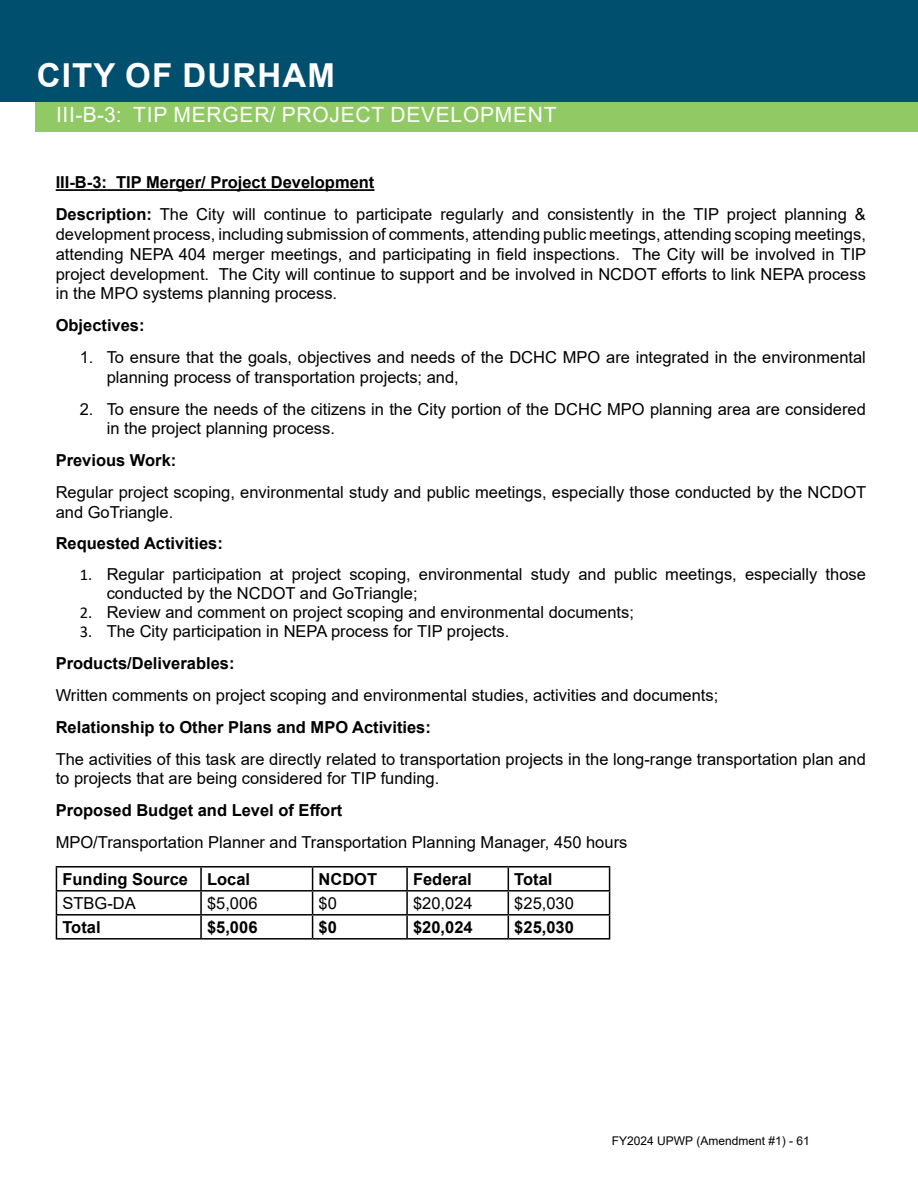
<style>
.page{position:relative;width:918px;height:1188px;background:#fff}
.page>*{position:absolute;margin:0;border:0;box-sizing:border-box;transform-origin:0 0}
.t1{font:700 33px "Arial";letter-spacing:.035em;color:#fff}
.t2{font:21px "Arial";letter-spacing:.035em;color:#fff}
.t3{font:16.5px/19.8px "Arial";color:#000}
.t4{font:700 16.5px "Arial";color:#000}
.t5{font:12px "Arial";color:#000}
.s1{font-weight:700}
.s2{font-family:"Calibri"}
</style>
<div class="page">
<div style="left:35px;top:35px;width:883px;height:97px;background:#91ca64"></div>
<hr style="left:0;top:1px;width:2px;height:101px;background:#014f6e">
<div style="left:2px;top:1px;width:916px;height:101px;background:#014f6e"></div>
<hr style="left:56px;top:189px;width:318px;height:2px;background:#000">
<hr style="left:56px;top:866px;width:145px;height:2px;background:#000">
<hr style="left:201px;top:866px;width:112px;height:2px;background:#000">
<hr style="left:200px;top:868px;width:2px;height:22px;background:#000">
<hr style="left:313px;top:866px;width:94px;height:2px;background:#000">
<hr style="left:407px;top:866px;width:101px;height:2px;background:#000">
<hr style="left:406px;top:868px;width:2px;height:22px;background:#000">
<hr style="left:508px;top:866px;width:102px;height:2px;background:#000">
<hr style="left:56px;top:890px;width:145px;height:2px;background:#000">
<hr style="left:201px;top:890px;width:112px;height:2px;background:#000">
<hr style="left:200px;top:892px;width:2px;height:22px;background:#000">
<hr style="left:313px;top:890px;width:94px;height:2px;background:#000">
<hr style="left:407px;top:890px;width:101px;height:2px;background:#000">
<hr style="left:406px;top:892px;width:2px;height:22px;background:#000">
<hr style="left:508px;top:890px;width:102px;height:2px;background:#000">
<hr style="left:56px;top:914px;width:145px;height:2px;background:#000">
<svg style="left:56px;top:868px;width:1px;height:70px"></svg>
<hr style="left:201px;top:914px;width:112px;height:2px;background:#000">
<hr style="left:200px;top:916px;width:2px;height:22px;background:#000">
<hr style="left:313px;top:914px;width:94px;height:2px;background:#000">
<svg style="left:312px;top:868px;width:1px;height:70px"></svg>
<hr style="left:407px;top:914px;width:101px;height:2px;background:#000">
<hr style="left:406px;top:916px;width:2px;height:22px;background:#000">
<hr style="left:508px;top:914px;width:102px;height:2px;background:#000">
<svg style="left:508px;top:868px;width:1px;height:70px"></svg>
<svg style="left:609px;top:868px;width:1px;height:70px"></svg>
<hr style="left:56px;top:938px;width:145px;height:2px;background:#000">
<hr style="left:201px;top:938px;width:112px;height:2px;background:#000">
<hr style="left:313px;top:938px;width:94px;height:2px;background:#000">
<hr style="left:407px;top:938px;width:101px;height:2px;background:#000">
<hr style="left:508px;top:938px;width:102px;height:2px;background:#000">
<h1 class="t1" style="left:37px;top:52px;width:300px">CITY OF DURHAM</h1>
<p class="t2" style="left:56px;top:100px;width:502px">III-B-3: TIP MERGER/ PROJECT DEVELOPMENT</p>
<p class="t3" style="left:56px;top:167px;width:812px;line-height:31.8px"><span class="s1">III-B-3: TIP Merger/ Project Development<br>Description:</span> The City will continue to participate regularly and consistently in the TIP project planning &amp;</p>
<p class="t3" style="left:56px;top:224px;width:812px;text-align:justify">development process, including submission of comments, attending public meetings, attending scoping meetings, attending NEPA 404 merger meetings, and participating in field inspections. The City will be involved in TIP project development. The City will continue to support and be involved in NCDOT efforts to link NEPA process in the MPO systems planning process.</p>
<p class="t4" style="left:56px;top:314px;width:90px">Objectives:</p>
<p class="t3" style="left:107px;top:347px;width:761px;text-indent:-27px">1. To ensure that the goals, objectives and needs of the DCHC MPO are integrated in the environmental planning process of transportation projects; and,</p>
<p class="t3" style="left:107px;top:399px;width:761px;text-indent:-27px">2. To ensure the needs of the citizens in the City portion of the DCHC MPO planning area are considered in the project planning process.</p>
<p class="t4" style="left:56px;top:449px;width:122px">Previous Work:</p>
<p class="t3" style="left:56px;top:482px;width:812px">Regular project scoping, environmental study and public meetings, especially those conducted by the NCDOT and GoTriangle.</p>
<p class="t4" style="left:56px;top:532px;width:169px">Requested Activities:</p>
<p class="t3" style="left:107px;top:565px;width:761px;line-height:18.9px;text-indent:-27px"><span class="s2">1.</span> Regular participation at project scoping, environmental study and public meetings, especially those conducted by the NCDOT and GoTriangle;</p>
<p class="t3" style="left:80px;top:603px;width:556px"><span class="s2">2.</span> Review and comment on project scoping and environmental documents;</p>
<p class="t3" style="left:56px;top:616px;width:455px;line-height:31.8px;text-indent:24px"><span class="s2">3.</span> The City participation in NEPA process for TIP projects.<br><span class="s1">Products/Deliverables:</span></p>
<p class="t3" style="left:56px;top:685px;width:664px">Written comments on project scoping and environmental studies, activities and documents;</p>
<p class="t4" style="left:56px;top:715px;width:377px">Relationship to Other Plans and MPO Activities:</p>
<p class="t3" style="left:56px;top:749px;width:812px">The activities of this task are directly related to transportation projects in the long-range transportation plan and to projects that are being considered for TIP funding.</p>
<p class="t4" style="left:56px;top:799px;width:288px">Proposed Budget and Level of Effort</p>
<p class="t3" style="left:56px;top:832px;width:573px">MPO/Transportation Planner and Transportation Planning Manager, 450 hours</p>
<p class="t4" style="left:62px;top:867px;width:189px">Funding Source Local</p>
<p class="t4" style="left:319px;top:867px;width:60px">NCDOT</p>
<p class="t4" style="left:413px;top:867px;width:60px">Federal</p>
<p class="t4" style="left:514px;top:867px;width:40px">Total</p>
<p class="t3" style="left:62px;top:893px;width:75px">STBG-DA</p>
<p class="t3" style="left:207px;top:893px;width:52px">$5,006</p>
<p class="t3" style="left:319px;top:893px;width:20px">$0</p>
<p class="t3" style="left:413px;top:893px;width:61px">$20,024</p>
<p class="t3" style="left:514px;top:893px;width:61px">$25,030</p>
<p class="t4" style="left:62px;top:915px;width:40px">Total</p>
<p class="t4" style="left:207px;top:915px;width:52px">$5,006</p>
<p class="t4" style="left:319px;top:915px;width:20px">$0</p>
<p class="t4" style="left:413px;top:915px;width:61px">$20,024</p>
<p class="t4" style="left:514px;top:915px;width:61px">$25,030</p>
<p class="t5" style="left:612px;top:1132px;width:200px">FY2024 UPWP (Amendment #1) - 61</p>
</div>
